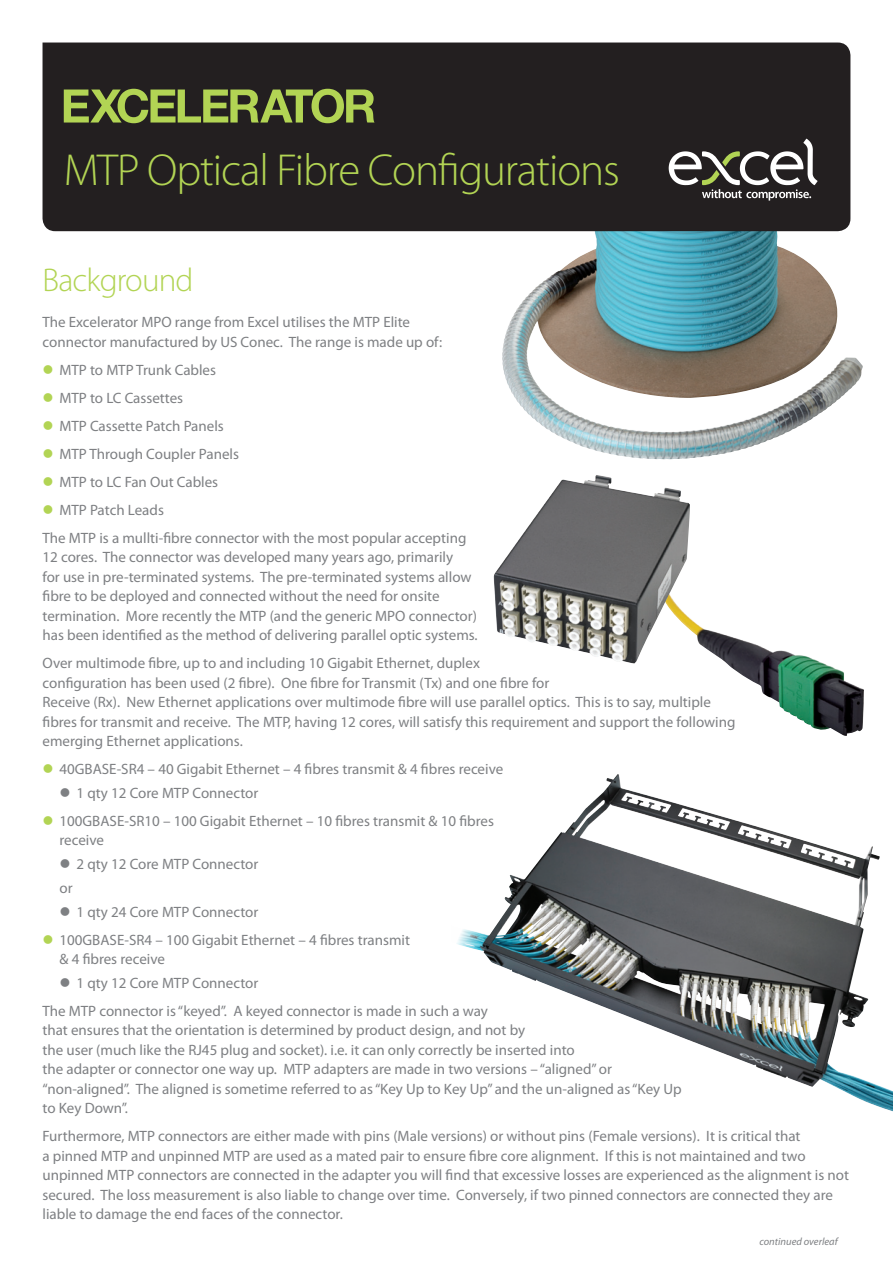
<style>
.page{position:relative;width:893px;height:1263px;background:#fff}
.page>*{position:absolute;margin:0;border:0;box-sizing:border-box;transform-origin:0 0}
.t1{font:300 45px "Myriad Pro";letter-spacing:-.025em;color:#b2d454}
.t2{font:300 33px "Myriad Pro";letter-spacing:-.025em;color:#b2d454}
.t3{font:15px/19.5px "Myriad Pro";color:#7e8083}
.t4{font:italic 10.5px "Myriad Pro";color:#7e8083}
.s1{color:#b2d454}
</style>
<div class="page">
<img style="left:501px;top:210px;width:362px;height:250px">
<div style="left:43px;top:43px;width:807px;height:188px;background:#231f20"></div>
<svg style="left:669px;top:139px;width:148px;height:62px"></svg>
<img style="left:690px;top:618px;width:174px;height:118px">
<img style="left:494px;top:475px;width:196px;height:188px">
<img style="left:457px;top:774px;width:436px;height:338px">
<svg style="left:64px;top:89px;width:311px;height:34px;background:#6d7d3b"></svg>
<h1 class="t1" style="left:64px;top:145px;width:558px">MTP Optical Fibre Configurations</h1>
<h2 class="t2" style="left:43px;top:261px;width:153px">Background</h2>
<p class="t3" style="left:43px;top:313px;width:401px">The Excelerator MPO range from Excel utilises the MTP Elite connector manufactured by US Conec. The range is made up of:</p>
<p class="t3" style="left:43px;top:360px;width:175px"><span class="s1">●</span> MTP to MTP Trunk Cables</p>
<p class="t3" style="left:43px;top:388px;width:142px"><span class="s1">●</span> MTP to LC Cassettes</p>
<p class="t3" style="left:43px;top:416px;width:183px"><span class="s1">●</span> MTP Cassette Patch Panels</p>
<p class="t3" style="left:43px;top:444px;width:198px"><span class="s1">●</span> MTP Through Coupler Panels</p>
<p class="t3" style="left:43px;top:472px;width:177px"><span class="s1">●</span> MTP to LC Fan Out Cables</p>
<p class="t3" style="left:43px;top:496px;width:425px;line-height:28px"><span class="s1">●</span> MTP Patch Leads<br>The MTP is a mullti-fibre connector with the most popular accepting</p>
<p class="t3" style="left:43px;top:548px;width:437px">12 cores. The connector was developed many years ago, primarily<br>for use in pre-terminated systems. The pre-terminated systems allow fibre to be deployed and connected without the need for onsite termination. More recently the MTP (and the generic MPO connector) has been identified as the method of delivering parallel optic systems.</p>
<p class="t3" style="left:43px;top:654px;width:694px">Over multimode fibre, up to and including 10 Gigabit Ethernet, duplex<br>configuration has been used (2 fibre). One fibre for Transmit (Tx) and one fibre for<br>Receive (Rx). New Ethernet applications over multimode fibre will use parallel optics. This is to say, multiple fibres for transmit and receive. The MTP, having 12 cores, will satisfy this requirement and support the following emerging Ethernet applications.</p>
<p class="t3" style="left:43px;top:760px;width:462px"><span class="s1">●</span> 40GBASE-SR4 – 40 Gigabit Ethernet – 4 fibres transmit &amp; 4 fibres receive</p>
<p class="t3" style="left:60px;top:783px;width:200px">● 1 qty 12 Core MTP Connector</p>
<p class="t3" style="left:60px;top:811px;width:436px;text-indent:-17px"><span class="s1">●</span> 100GBASE-SR10 – 100 Gigabit Ethernet – 10 fibres transmit &amp; 10 fibres receive</p>
<p class="t3" style="left:60px;top:852px;width:200px;line-height:23.7px">● 2 qty 12 Core MTP Connector or</p>
<p class="t3" style="left:60px;top:902px;width:200px">● 1 qty 24 Core MTP Connector</p>
<p class="t3" style="left:60px;top:930px;width:352px;text-indent:-17px"><span class="s1">●</span> 100GBASE-SR4 – 100 Gigabit Ethernet – 4 fibres transmit &amp; 4 fibres receive</p>
<p class="t3" style="left:43px;top:969px;width:447px;line-height:28px;text-indent:17px">● 1 qty 12 Core MTP Connector<br>The MTP connector is “keyed”. A keyed connector is made in such a way</p>
<p class="t3" style="left:43px;top:1021px;width:641px">that ensures that the orientation is determined by product design, and not by<br>the user (much like the RJ45 plug and socket). i.e. it can only correctly be inserted into<br>the adapter or connector one way up. MTP adapters are made in two versions – “aligned” or “non-aligned”. The aligned is sometime referred to as “Key Up to Key Up” and the un-aligned as “Key Up to Key Down”.</p>
<p class="t3" style="left:43px;top:1127px;width:808px">Furthermore, MTP connectors are either made with pins (Male versions) or without pins (Female versions). It is critical that<br>a pinned MTP and unpinned MTP are used as a mated pair to ensure fibre core alignment. If this is not maintained and two unpinned MTP connectors are connected in the adapter you will find that excessive losses are experienced as the alignment is not secured. The loss measurement is also liable to change over time. Conversely, if two pinned connectors are connected they are liable to damage the end faces of the connector.</p>
<p class="t4" style="left:759px;top:1236px;width:80px">continued overleaf</p>
</div>
